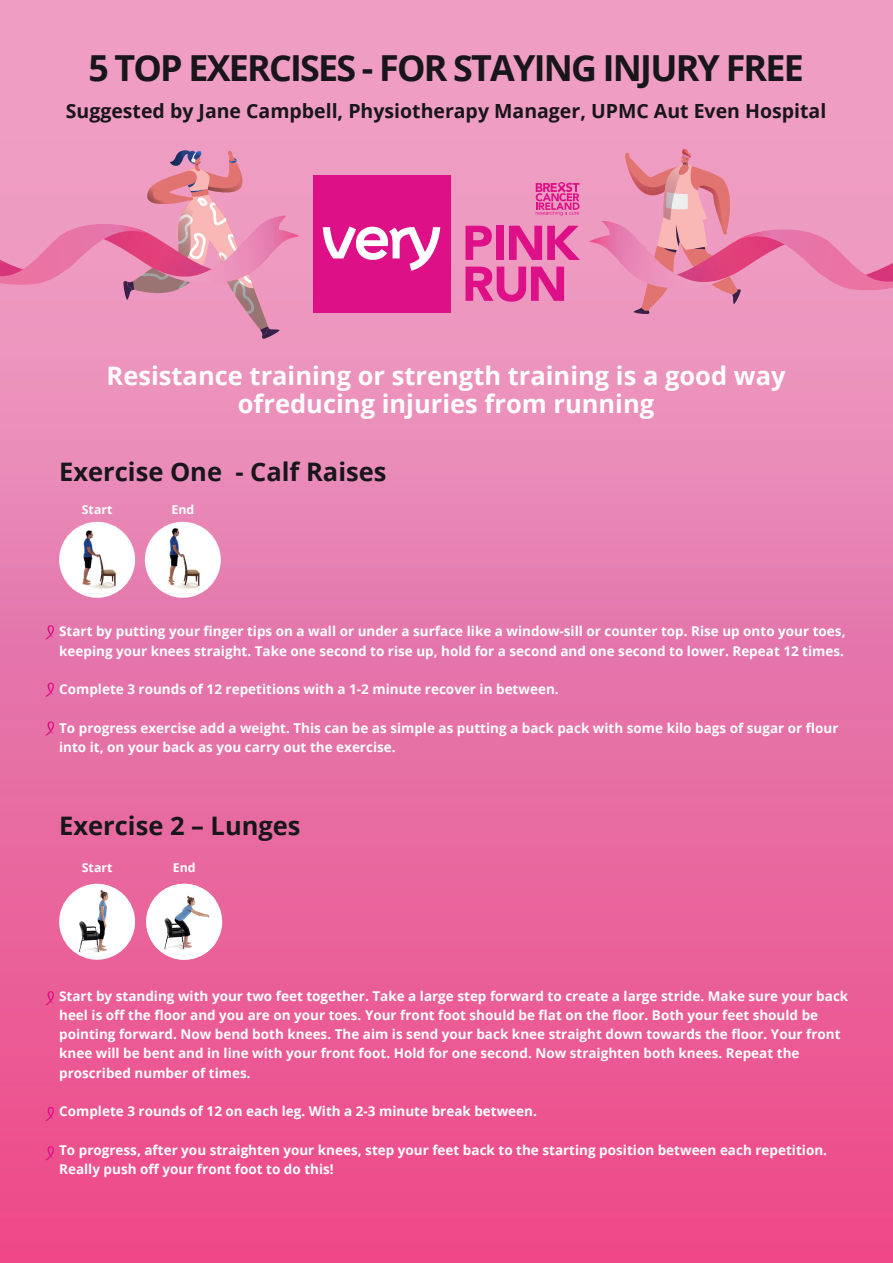
<style>
.page{position:relative;width:893px;height:1263px;background:#fff}
.page>*{position:absolute;margin:0;border:0;box-sizing:border-box;transform-origin:0 0}
.t1{font:700 35.85px "Open Sans";letter-spacing:-.05em;color:#18161b}
.t2{font:700 25.5px/27.6px "Open Sans";color:#fdfdfd;text-align:center}
.t3{font:700 25.5px "Open Sans";color:#18161b}
.t4{font:700 19.5px "Open Sans";color:#18161b}
.t5{font:700 13.5px/19.4px "Open Sans";color:#fff}
.t6{font:700 12.3px "Open Sans";color:#fff}
</style>
<div class="page">
<div style="left:0;top:0;width:893px;height:1263px;background:linear-gradient(to bottom,#eda8cc,#e94a8a)"></div>
<svg style="left:589px;top:135px;width:304px;height:180px;background:#eb91b5"></svg>
<svg style="left:0;top:130px;width:300px;height:209px;background:#e892b6"></svg>
<svg style="left:45px;top:1146px;width:9px;height:14px"></svg>
<svg style="left:45px;top:721px;width:9px;height:15px"></svg>
<svg style="left:45px;top:682px;width:9px;height:15px"></svg>
<svg style="left:45px;top:625px;width:9px;height:14px"></svg>
<svg style="left:45px;top:991px;width:9px;height:14px"></svg>
<svg style="left:45px;top:1107px;width:9px;height:14px"></svg>
<img style="left:59px;top:522px;width:76px;height:76px;border-radius:38px">
<img style="left:145px;top:522px;width:76px;height:76px;border-radius:38px">
<div style="left:146px;top:884px;width:76px;height:76px;background:#fff;border-radius:50%"></div>
<img style="left:146px;top:884px;width:70px;height:76px">
<img style="left:59px;top:884px;width:76px;height:76px;border-radius:38px">
<div style="left:313px;top:175px;width:137px;height:138px;background:#de1087"></div>
<svg style="left:323px;top:226px;width:117px;height:45px"></svg>
<svg style="left:465px;top:226px;width:27px;height:34px"></svg>
<div style="left:496px;top:226px;width:8px;height:34px;background:#de1087"></div>
<svg style="left:509px;top:226px;width:71px;height:34px;background:#e44ca0"></svg>
<svg style="left:465px;top:267px;width:99px;height:35px;background:#e44a9f"></svg>
<svg style="left:536px;top:182px;width:43px;height:34px"></svg>
<h1 class="t1" style="left:88px;top:42px;width:717px">5 TOP EXERCISES - FOR STAYING INJURY FREE</h1>
<h3 class="t4" style="left:66px;top:97px;width:762px">Suggested by Jane Campbell, Physiotherapy Manager, UPMC Aut Even Hospital</h3>
<h2 class="t2" style="left:107px;top:362px;width:680px">Resistance training or strength training is a good way ofreducing injuries from running</h2>
<h2 class="t3" style="left:59px;top:454px;width:329px">Exercise One - Calf Raises</h2>
<p class="t6" style="left:82px;top:501px;width:32px">Start</p>
<p class="t6" style="left:171px;top:501px;width:24px">End</p>
<p class="t5" style="left:59px;top:621px;width:788px">Start by putting your finger tips on a wall or under a surface like a window-sill or counter top. Rise up onto your toes, keeping your knees straight. Take one second to rise up, hold for a second and one second to lower. Repeat 12 times.</p>
<p class="t5" style="left:59px;top:679px;width:501px">Complete 3 rounds of 12 repetitions with a 1-2 minute recover in between.</p>
<p class="t5" style="left:59px;top:718px;width:781px">To progress exercise add a weight. This can be as simple as putting a back pack with some kilo bags of sugar or flour into it, on your back as you carry out the exercise.</p>
<h2 class="t3" style="left:59px;top:807px;width:243px">Exercise 2 – Lunges</h2>
<p class="t6" style="left:82px;top:858px;width:32px">Start</p>
<p class="t6" style="left:173px;top:858px;width:24px">End</p>
<p class="t5" style="left:59px;top:985px;width:791px">Start by standing with your two feet together. Take a large step forward to create a large stride. Make sure your back heel is off the floor and you are on your toes. Your front foot should be flat on the floor. Both your feet should be pointing forward. Now bend both knees. The aim is send your back knee straight down towards the floor. Your front knee will be bent and in line with your front foot. Hold for one second. Now straighten both knees. Repeat the proscribed number of times.</p>
<p class="t5" style="left:59px;top:1101px;width:479px">Complete 3 rounds of 12 on each leg. With a 2-3 minute break between.</p>
<p class="t5" style="left:59px;top:1140px;width:769px">To progress, after you straighten your knees, step your feet back to the starting position between each repetition.<br>Really push off your front foot to do this!</p>
</div>
